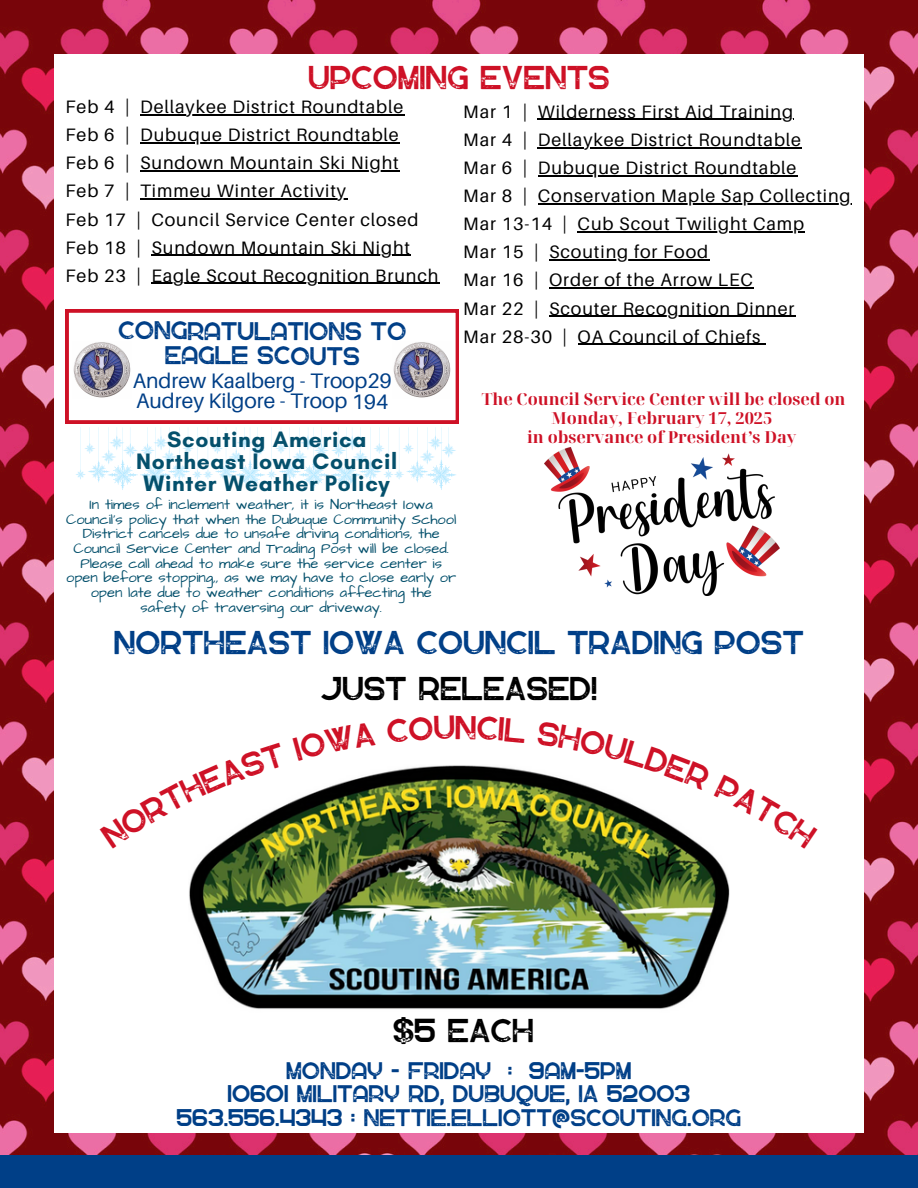
<style>
.page{position:relative;width:918px;height:1188px;background:#fff}
.page>*{position:absolute;margin:0;border:0;box-sizing:border-box;transform-origin:0 0}
.t1{font:33px "Greenth Grunge";color:#003f87}
.t2{font:33px "Greenth Grunge";color:#000}
.t3{font:33px "Greenth Grunge";color:#ce1126}
.t4{font:25.5px/24.8px "Greenth Grunge";letter-spacing:-.005em;color:#003f87;text-align:center}
.t5{font:24px/23.7px "Greenth Grunge";color:#003f87;text-align:center}
.t6{font:700 22.8px/21.9px "Glacial Indifference";letter-spacing:.03em;color:#04506c;text-align:center}
.t7{font:21px/20.2px "Aileron";letter-spacing:-.005em;color:#003f87}
.t8{font:18px/28.2px "Aileron";letter-spacing:.05em;color:#000}
.t9{font:700 16.5px/19.2px "Noto Serif Display";color:#ce1126;text-align:center}
.t10{font:14.7px/14.7px "Architects Daughter";color:#04506c;text-align:center}
</style>
<div class="page">
<img style="left:0;top:0;width:918px;height:1156px">
<div style="left:0;top:1156px;width:918px;height:32px;background:#003f87"></div>
<div style="left:54px;top:54px;width:810px;height:1079px;background:#fff"></div>
<svg style="left:66px;top:309px;width:393px;height:114px"></svg>
<img style="left:73px;top:342px;width:58px;height:56px">
<img style="left:393px;top:342px;width:58px;height:56px">
<svg style="left:76px;top:427px;width:380px;height:63px"></svg>
<img style="left:544px;top:448px;width:236px;height:147px">
<img style="left:189px;top:765px;width:541px;height:244px">
<hr style="left:538px;top:119px;width:256px;height:1px;background:#000">
<hr style="left:538px;top:147px;width:264px;height:1px;background:#000">
<hr style="left:538px;top:175px;width:259px;height:1px;background:#000">
<hr style="left:538px;top:203px;width:314px;height:1px;background:#000">
<hr style="left:578px;top:231px;width:227px;height:1px;background:#000">
<hr style="left:549px;top:259px;width:160px;height:2px;background:#000">
<hr style="left:549px;top:288px;width:205px;height:1px;background:#000">
<hr style="left:549px;top:316px;width:246px;height:1px;background:#000">
<hr style="left:578px;top:344px;width:183px;height:1px;background:#000">
<hr style="left:140px;top:114px;width:264px;height:1px;background:#000">
<hr style="left:140px;top:142px;width:260px;height:1px;background:#000">
<hr style="left:140px;top:170px;width:260px;height:2px;background:#000">
<hr style="left:140px;top:199px;width:207px;height:1px;background:#000">
<hr style="left:151px;top:255px;width:260px;height:1px;background:#000">
<hr style="left:151px;top:283px;width:288px;height:1px;background:#000">
<svg style="left:189px;top:765px;width:97px;height:84px"></svg>
<svg style="left:537px;top:765px;width:193px;height:84px"></svg>
<p class="t3" style="left:308px;top:60px;width:303px">UPCOMING EVENTS</p>
<h1 class="t8" style="left:66px;top:92px;width:66px">Feb 4 |</h1>
<h1 class="t8" style="left:140px;top:92px;width:265px">Dellaykee District Roundtable</h1>
<h1 class="t8" style="left:66px;top:120px;width:66px">Feb 6 |</h1>
<h1 class="t8" style="left:140px;top:120px;width:260px">Dubuque District Roundtable</h1>
<h1 class="t8" style="left:66px;top:149px;width:66px">Feb 6 |</h1>
<p class="t8" style="left:140px;top:149px;width:260px">Sundown Mountain Ski Night</p>
<p class="t8" style="left:66px;top:177px;width:66px">Feb 7 |</p>
<h1 class="t8" style="left:66px;top:177px;width:355px;text-indent:74px">Timmeu Winter Activity<br>Feb 17 | Council Service Center closed<br>Feb 18 |</h1>
<h3 class="t8" style="left:151px;top:233px;width:260px">Sundown Mountain Ski Night</h3>
<h3 class="t8" style="left:66px;top:261px;width:77px">Feb 23 |</h3>
<p class="t8" style="left:151px;top:261px;width:289px">Eagle Scout Recognition Brunch</p>
<h1 class="t4" style="left:118px;top:321px;width:290px">CONGRATULATIONS TO<br>EAGLE SCOUTS</h1>
<h1 class="t7" style="left:133px;top:370px;width:261px">Andrew Kaalberg - Troop29<br>Audrey Kilgore - Troop 194</h1>
<h6 class="t6" style="left:136px;top:428px;width:262px">Scouting America<br>Northeast Iowa Council<br>Winter Weather Policy</h6>
<h6 class="t10" style="left:66px;top:498px;width:392px">In times of inclement weather, it is Northeast Iowa Council's policy that when the Dubuque Community School District cancels due to unsafe driving conditions, the Council Service Center and Trading Post will be closed.<br>Please call ahead to make sure the service center is open before stopping,, as we may have to close early or open late due to weather conditions affecting the<br>safety of traversing our driveway.</h6>
<h2 class="t8" style="left:463px;top:97px;width:66px">Mar 1 |</h2>
<p class="t8" style="left:538px;top:97px;width:257px">Wilderness First Aid Training</p>
<p class="t8" style="left:463px;top:125px;width:66px">Mar 4 |</p>
<p class="t8" style="left:538px;top:125px;width:265px">Dellaykee District Roundtable</p>
<p class="t8" style="left:463px;top:153px;width:66px">Mar 6 |</p>
<p class="t8" style="left:538px;top:153px;width:260px">Dubuque District Roundtable</p>
<p class="t8" style="left:463px;top:181px;width:66px">Mar 8 |</p>
<p class="t8" style="left:463px;top:181px;width:389px;text-indent:74px">Conservation Maple Sap Collecting<br>Mar 13-14 |</p>
<p class="t8" style="left:578px;top:209px;width:228px">Cub Scout Twilight Camp</p>
<p class="t8" style="left:463px;top:238px;width:77px">Mar 15 |</p>
<p class="t8" style="left:463px;top:238px;width:291px;text-indent:86px">Scouting for Food<br>Mar 16 | Order of the Arrow LEC<br>Mar 22 |</p>
<p class="t8" style="left:463px;top:294px;width:333px;text-indent:86px">Scouter Recognition Dinner<br>Mar 28-30 | OA Council of Chiefs</p>
<p class="t9" style="left:482px;top:389px;width:365px">The Council Service Center will be closed on<br>Monday, February 17, 2025<br>in observance of President’s Day</p>
<p class="t1" style="left:114px;top:625px;width:692px">NORTHEAST IOWA COUNCIL TRADING POST</p>
<p class="t2" style="left:321px;top:671px;width:278px">JUST RELEASED!</p>
<h1 class="t2" style="left:393px;top:1013px;width:143px">$5 EACH</h1>
<h5 class="t5" style="left:177px;top:1061px;width:566px">MONDAY - FRIDAY : 9AM-5PM<br>10601 MILITARY RD, DUBUQUE, IA 52003<br>563.556.4343 : NETTIE.ELLIOTT@SCOUTING.ORG</h5>
</div>
